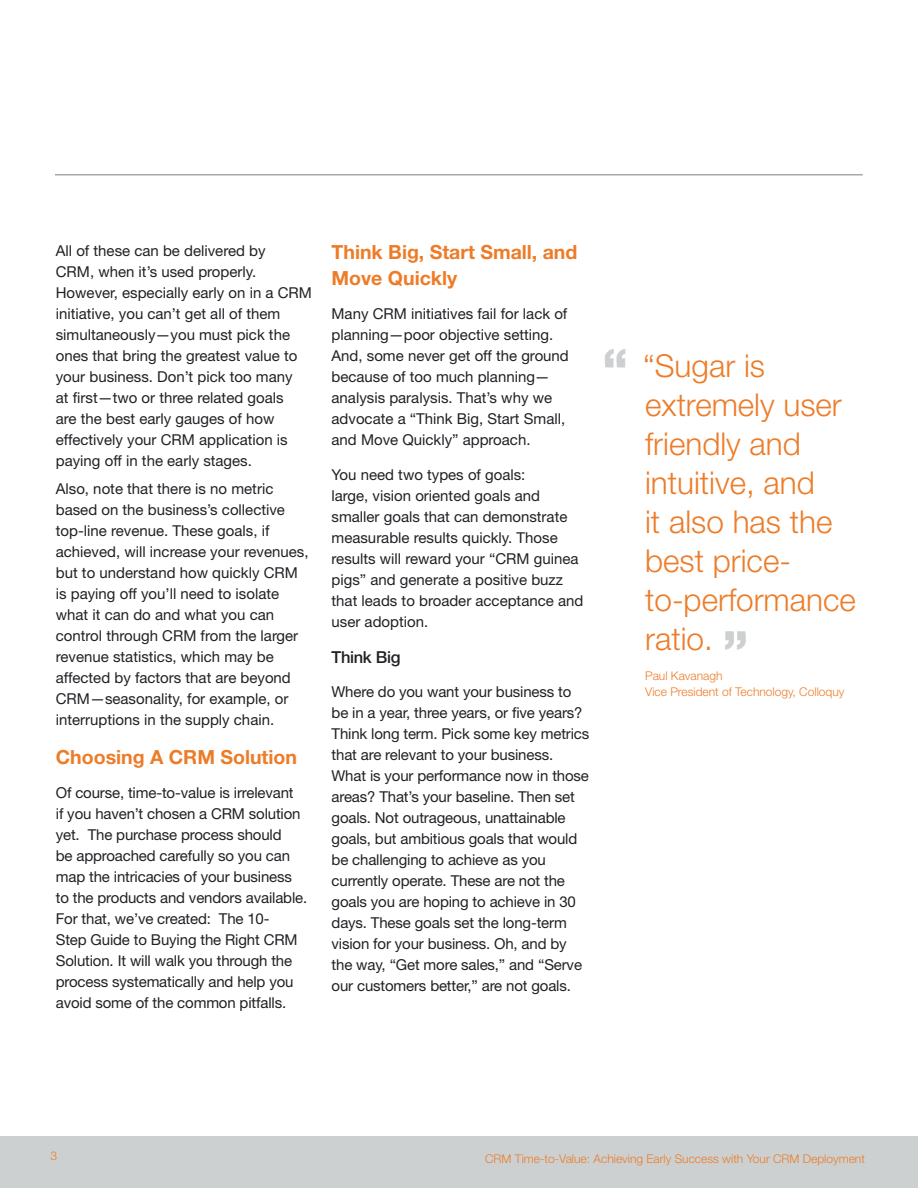
<style>
.page{position:relative;width:918px;height:1188px;background:#fff}
.page>*{position:absolute;margin:0;border:0;box-sizing:border-box;transform-origin:0 0}
.t1{font:300 31.5px/39px "Helvetica Neue LT Std";color:#ed7c29}
.t2{font:700 19.5px/25.5px "Helvetica Neue LT Std";color:#ed7c29}
.t3{font:500 16.5px "Helvetica Neue LT Std";letter-spacing:-.02em;color:#212126}
.t4{font:15px/21px "Helvetica Neue LT Std";color:#212126}
.t5{font:300 12px/16.5px "Helvetica Neue LT Std";color:#ed7c29}
</style>
<div class="page">
<div style="left:0;top:1136px;width:918px;height:52px;background:#cdd0d0"></div>
<hr style="left:55px;top:174px;width:808px;height:2px;background:#a8a9ad">
<svg style="left:605px;top:349px;width:21px;height:19px"></svg>
<svg style="left:725px;top:631px;width:21px;height:19px"></svg>
<p class="t4" style="left:56px;top:240px;width:258px">All of these can be delivered by<br>CRM, when it’s used properly.<br>However, especially early on in a CRM initiative, you can’t get all of them simultaneously—you must pick the ones that bring the greatest value to your business. Don’t pick too many<br>at first—two or three related goals<br>are the best early gauges of how effectively your CRM application is paying off in the early stages.</p>
<p class="t4" style="left:56px;top:478px;width:254px">Also, note that there is no metric based on the business’s collective top-line revenue. These goals, if achieved, will increase your revenues, but to understand how quickly CRM is paying off you’ll need to isolate what it can do and what you can control through CRM from the larger revenue statistics, which may be affected by factors that are beyond CRM—seasonality, for example, or interruptions in the supply chain.</p>
<h2 class="t2" style="left:56px;top:744px;width:243px">Choosing A CRM Solution</h2>
<p class="t4" style="left:56px;top:782px;width:253px">Of course, time-to-value is irrelevant<br>if you haven’t chosen a CRM solution yet. The purchase process should<br>be approached carefully so you can map the intricacies of your business to the products and vendors available.<br>For that, we’ve created: The 10-<br>Step Guide to Buying the Right CRM Solution. It will walk you through the process systematically and help you avoid some of the common pitfalls.</p>
<h2 class="t2" style="left:332px;top:239px;width:247px">Think Big, Start Small, and<br>Move Quickly</h2>
<p class="t4" style="left:332px;top:303px;width:239px">Many CRM initiatives fail for lack of planning—poor objective setting.<br>And, some never get off the ground because of too much planning— analysis paralysis. That’s why we advocate a “Think Big, Start Small, and Move Quickly” approach.</p>
<p class="t4" style="left:332px;top:464px;width:253px">You need two types of goals:<br>large, vision oriented goals and smaller goals that can demonstrate measurable results quickly. Those results will reward your “CRM guinea pigs” and generate a positive buzz that leads to broader acceptance and user adoption.</p>
<p class="t3" style="left:332px;top:647px;width:70px">Think Big</p>
<p class="t4" style="left:332px;top:681px;width:259px">Where do you want your business to be in a year, three years, or five years?<br>Think long term. Pick some key metrics that are relevant to your business.<br>What is your performance now in those areas? That’s your baseline. Then set goals. Not outrageous, unattainable goals, but ambitious goals that would be challenging to achieve as you currently operate. These are not the goals you are hoping to achieve in 30 days. These goals set the long-term vision for your business. Oh, and by the way, “Get more sales,” and “Serve our customers better,” are not goals.</p>
<h1 class="t1" style="left:643px;top:345px;width:214px">“Sugar is extremely user friendly and intuitive, and<br>it also has the best price&shy;to-performance ratio.</h1>
<p class="t5" style="left:645px;top:667px;width:201px">Paul Kavanagh<br>Vice President of Technology, Colloquy</p>
<p class="t5" style="left:51px;top:1147px;width:8px">3</p>
<p class="t5" style="left:485px;top:1150px;width:381px">CRM Time-to-Value: Achieving Early Success with Your CRM Deployment</p>
</div>
